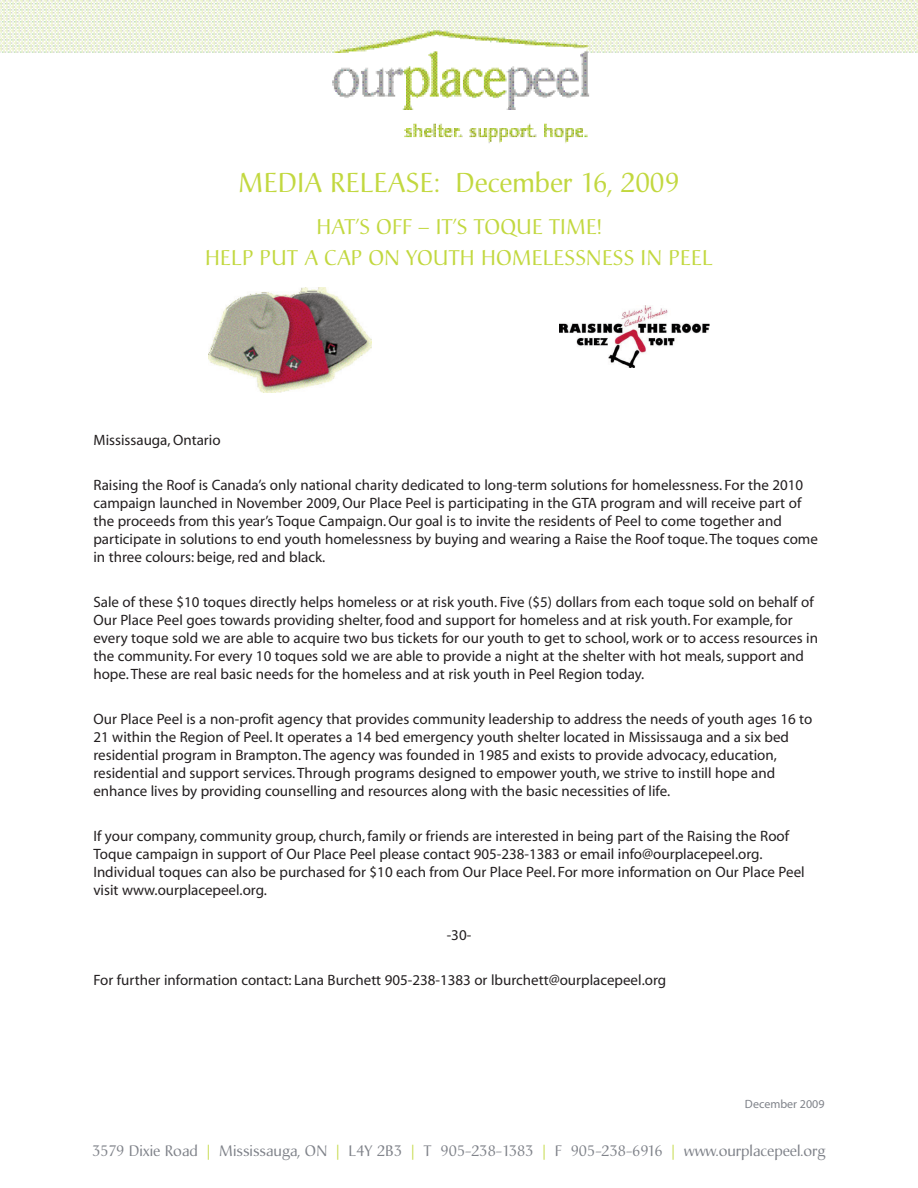
<style>
.page{position:relative;width:918px;height:1188px;background:#fff}
.page>*{position:absolute;margin:0;border:0;box-sizing:border-box;transform-origin:0 0}
.t1{font:27px "Christiana";color:#c2d83f}
.t2{font:21px/31.2px "Christiana";letter-spacing:.01em;color:#c2d83f;text-align:center}
.t3{font:15px/18px "Myriad";color:#231f20}
.t4{font:15px "Christiana";color:#80838a}
.t5{font:12px "Myriad";color:#80838a}
.s1{font-weight:500;color:#c2d83f}
</style>
<div class="page">
<img style="left:0;top:0;width:918px;height:144px">
<img style="left:208px;top:287px;width:164px;height:105px">
<img style="left:560px;top:306px;width:149px;height:62px">
<h1 class="t1" style="left:238px;top:172px;width:443px">MEDIA RELEASE: December 16, 2009</h1>
<h2 class="t2" style="left:205px;top:213px;width:509px">HAT’S OFF – IT’S TOQUE TIME!<br>HELP PUT A CAP ON YOUTH HOMELESSNESS IN PEEL</h2>
<p class="t3" style="left:93px;top:433px;width:129px">Mississauga, Ontario</p>
<p class="t3" style="left:93px;top:478px;width:726px">Raising the Roof is Canada’s only national charity dedicated to long-term solutions for homelessness. For the 2010 campaign launched in November 2009, Our Place Peel is participating in the GTA program and will receive part of the proceeds from this year’s Toque Campaign. Our goal is to invite the residents of Peel to come together and participate in solutions to end youth homelessness by buying and wearing a Raise the Roof toque.The toques come in three colours: beige, red and black.</p>
<p class="t3" style="left:93px;top:595px;width:726px">Sale of these $10 toques directly helps homeless or at risk youth. Five ($5) dollars from each toque sold on behalf of Our Place Peel goes towards providing shelter, food and support for homeless and at risk youth. For example, for every toque sold we are able to acquire two bus tickets for our youth to get to school, work or to access resources in the community. For every 10 toques sold we are able to provide a night at the shelter with hot meals, support and hope.These are real basic needs for the homeless and at risk youth in Peel Region today.</p>
<p class="t3" style="left:93px;top:712px;width:720px">Our Place Peel is a non-profit agency that provides community leadership to address the needs of youth ages 16 to 21 within the Region of Peel. It operates a 14 bed emergency youth shelter located in Mississauga and a six bed residential program in Brampton.The agency was founded in 1985 and exists to provide advocacy, education, residential and support services.Through programs designed to empower youth, we strive to instill hope and enhance lives by providing counselling and resources along with the basic necessities of life.</p>
<p class="t3" style="left:93px;top:829px;width:713px">If your company, community group, church, family or friends are interested in being part of the Raising the Roof Toque campaign in support of Our Place Peel please contact 905-238-1383 or email info@ourplacepeel.org.<br>Individual toques can also be purchased for $10 each from Our Place Peel. For more information on Our Place Peel visit www.ourplacepeel.org.</p>
<p class="t3" style="left:447px;top:928px;width:26px">-30-</p>
<p class="t3" style="left:93px;top:973px;width:574px">For further information contact: Lana Burchett 905-238-1383 or lburchett@ourplacepeel.org</p>
<p class="t5" style="left:745px;top:1099px;width:81px">December 2009</p>
<p class="t4" style="left:92px;top:1144px;width:735px">3579 Dixie Road <span class="s1">|</span> Mississauga, ON <span class="s1">|</span> L4Y 2B3 <span class="s1">|</span> T 905-238-1383 <span class="s1">|</span> F 905-238-6916 <span class="s1">|</span> www.ourplacepeel.org</p>
</div>
